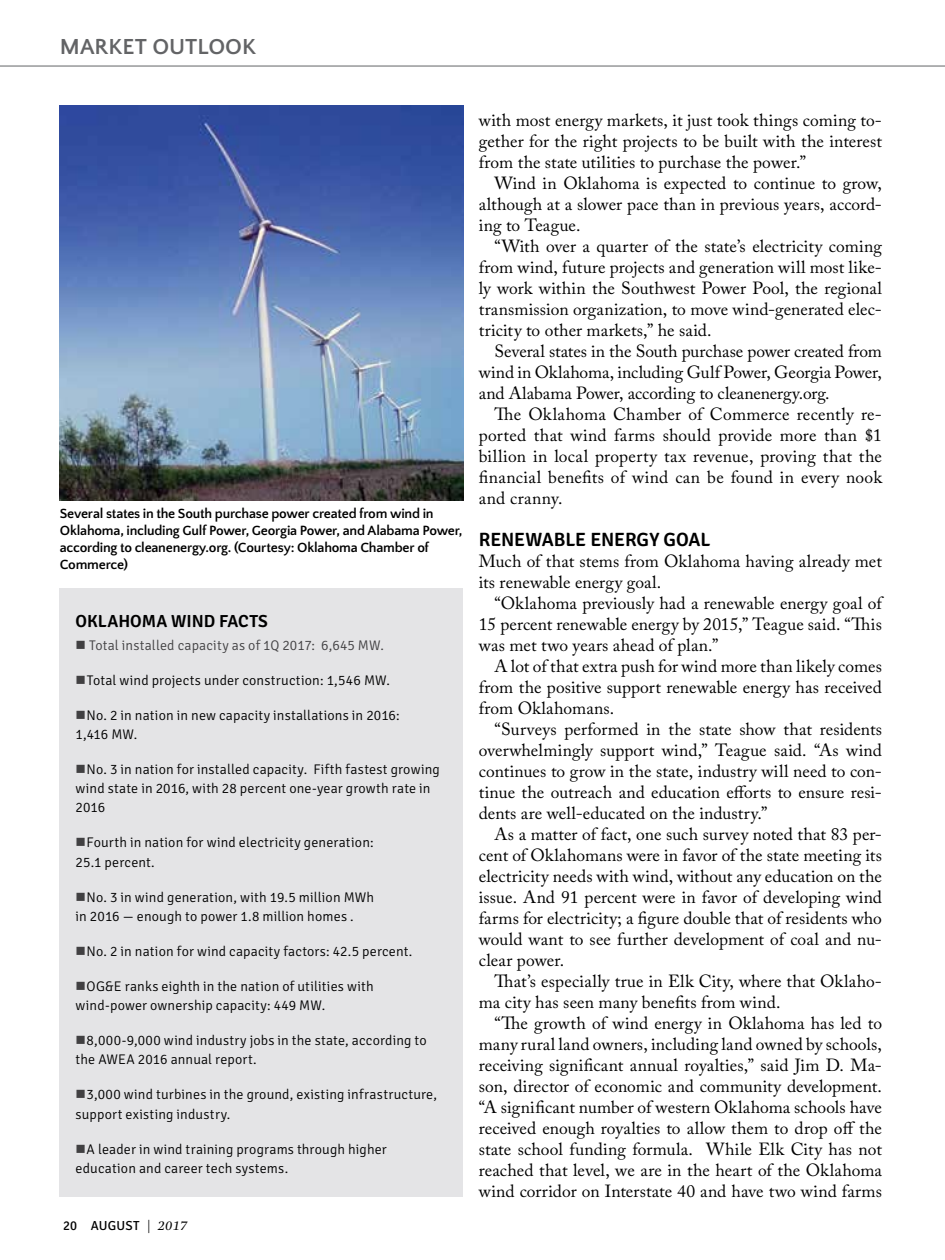
<style>
.page{position:relative;width:945px;height:1260px;background:#fff}
.page>*{position:absolute;margin:0;border:0;box-sizing:border-box;transform-origin:0 0}
.t1{font:700 22.75px "Quattrocento Sans";color:#636466}
.t2{font:600 19.25px "Signika";letter-spacing:-.005em;color:#000}
.t3{font:17.5px/21px "Adobe Caslon Pro";letter-spacing:.005em;color:#000;text-align:justify}
.t4{font:600 17.5px "Signika";color:#000}
.t5{font:300 14px/19.2px "Signika";letter-spacing:.01em;color:#000}
.t6{font:700 14px/16.8px "Quattrocento Sans";letter-spacing:-.015em;color:#000}
.t7{font:300 14px "Signika";letter-spacing:.01em;color:#414042}
.t8{font:13.12px "Signika";letter-spacing:.02em;color:#000}
.s1{color:#414042}
.s2{font-family:"Gandhi Serif";font-style:italic}
</style>
<div class="page">
<hr style="left:0;top:66px;width:945px;height:1px;background:#636466">
<img style="left:60px;top:106px;width:403px;height:394px">
<div style="left:60px;top:588px;width:403px;height:609px;background:#e4e4e6"></div>
<h1 class="t1" style="left:60px;top:35px;width:198px">MARKET OUTLOOK</h1>
<p class="t6" style="left:60px;top:506px;width:404px">Several states in the South purchase power created from wind in Oklahoma, including Gulf Power, Georgia Power, and Alabama Power, according to cleanenergy.org. (Courtesy: Oklahoma Chamber of Commerce)</p>
<p class="t4" style="left:76px;top:611px;width:194px">OKLAHOMA WIND FACTS</p>
<p class="t7" style="left:76px;top:637px;width:310px">■ Total installed capacity as of 1Q 2017: 6,645 MW.</p>
<p class="t5" style="left:76px;top:671px;width:316px"><span class="s1">■</span>Total wind projects under construction: 1,546 MW.</p>
<p class="t5" style="left:76px;top:706px;width:326px"><span class="s1">■</span>No. 2 in nation in new capacity installations in 2016:<br>1,416 MW.</p>
<p class="t5" style="left:76px;top:760px;width:366px"><span class="s1">■</span>No. 3 in nation for installed capacity. Fifth fastest growing wind state in 2016, with 28 percent one-year growth rate in<br>2016</p>
<p class="t5" style="left:76px;top:833px;width:300px"><span class="s1">■</span>Fourth in nation for wind electricity generation:<br>25.1 percent.</p>
<p class="t5" style="left:76px;top:888px;width:300px"><span class="s1">■</span>No. 3 in wind generation, with 19.5 million MWh in 2016 — enough to power 1.8 million homes .</p>
<p class="t5" style="left:76px;top:942px;width:338px"><span class="s1">■</span>No. 2 in nation for wind capacity factors: 42.5 percent.</p>
<p class="t5" style="left:76px;top:977px;width:300px"><span class="s1">■</span>OG&amp;E ranks eighth in the nation of utilities with wind-power ownership capacity: 449 MW.</p>
<p class="t5" style="left:76px;top:1031px;width:353px"><span class="s1">■</span>8,000-9,000 wind industry jobs in the state, according to the AWEA 2016 annual report.</p>
<p class="t5" style="left:76px;top:1085px;width:363px"><span class="s1">■</span>3,000 wind turbines in the ground, existing infrastructure, support existing industry.</p>
<p class="t5" style="left:76px;top:1140px;width:313px"><span class="s1">■</span>A leader in wind training programs through higher education and career tech systems.</p>
<p class="t8" style="left:63px;top:1218px;width:126px">20 AUGUST <span class="s2">| 2017</span></p>
<p class="t3" style="left:479px;top:109px;width:405px">with most energy markets, it just took things coming to&shy;gether for the right projects to be built with the interest from the state utilities to purchase the power.”</p>
<p class="t3" style="left:479px;top:172px;width:405px;text-indent:16px">Wind in Oklahoma is expected to continue to grow, although at a slower pace than in previous years, accord&shy;ing to Teague.</p>
<p class="t3" style="left:479px;top:235px;width:405px;text-indent:16px">“With over a quarter of the state’s electricity coming from wind, future projects and generation will most like&shy;ly work within the Southwest Power Pool, the regional transmission organization, to move wind-generated elec&shy;tricity to other markets,” he said.</p>
<p class="t3" style="left:479px;top:340px;width:405px;text-indent:16px">Several states in the South purchase power created from wind in Oklahoma, including Gulf Power, Georgia Power, and Alabama Power, according to cleanenergy.org.</p>
<p class="t3" style="left:479px;top:403px;width:405px;text-indent:16px">The Oklahoma Chamber of Commerce recently re&shy;ported that wind farms should provide more than $1 billion in local property tax revenue, proving that the financial benefits of wind can be found in every nook and cranny.</p>
<p class="t2" style="left:479px;top:528px;width:233px">RENEWABLE ENERGY GOAL</p>
<p class="t3" style="left:479px;top:550px;width:405px">Much of that stems from Oklahoma having already met its renewable energy goal.</p>
<p class="t3" style="left:479px;top:592px;width:405px;text-indent:16px">“Oklahoma previously had a renewable energy goal of 15 percent renewable energy by 2015,” Teague said. “This was met two years ahead of plan.”</p>
<p class="t3" style="left:479px;top:655px;width:405px;text-indent:16px">A lot of that extra push for wind more than likely comes from the positive support renewable energy has received from Oklahomans.</p>
<p class="t3" style="left:479px;top:718px;width:405px;text-indent:16px">“Surveys performed in the state show that residents overwhelmingly support wind,” Teague said. “As wind continues to grow in the state, industry will need to con&shy;tinue the outreach and education efforts to ensure resi&shy;dents are well-educated on the industry.”</p>
<p class="t3" style="left:479px;top:823px;width:405px;text-indent:16px">As a matter of fact, one such survey noted that 83 per&shy;cent of Oklahomans were in favor of the state meeting its electricity needs with wind, without any education on the issue. And 91 percent were in favor of developing wind farms for electricity; a figure double that of residents who would want to see further development of coal and nu&shy;clear power.</p>
<p class="t3" style="left:479px;top:970px;width:405px;text-indent:16px">That’s especially true in Elk City, where that Oklaho&shy;ma city has seen many benefits from wind.</p>
<p class="t3" style="left:479px;top:1012px;width:405px;text-indent:16px">“The growth of wind energy in Oklahoma has led to many rural land owners, including land owned by schools, receiving significant annual royalties,” said Jim D. Ma&shy;son, director of economic and community development. “A significant number of western Oklahoma schools have received enough royalties to allow them to drop off the state school funding formula. While Elk City has not reached that level, we are in the heart of the Oklahoma wind corridor on Interstate 40 and have two wind farms</p>
</div>
